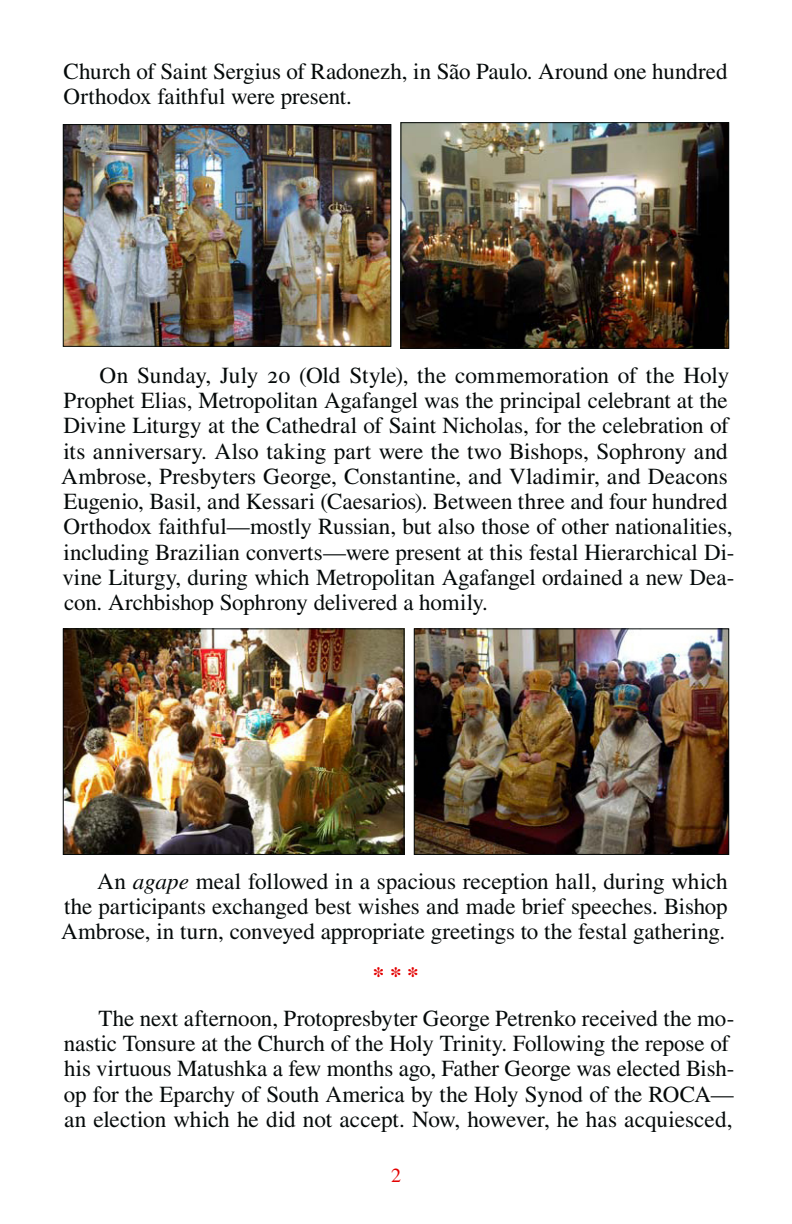
<style>
.page{position:relative;width:792px;height:1224px;background:#fff}
.page>*{position:absolute;margin:0;border:0;box-sizing:border-box;transform-origin:0 0}
.t1{font:23px/25.4px "CTOS Times Pro";letter-spacing:-.005em;color:#050a0a}
.Paragraph_Style_1{font:700 23px "CTOS Times Pro";color:#e30000}
.t2{font:20px "CTOS Times Pro";color:#e30000}
.s1{font-style:italic}
</style>
<div class="page">
<img style="left:403px;top:124px;width:324px;height:223px">
<div style="left:401px;top:122px;width:328px;height:227px;border:1px solid #050a0a"></div>
<img style="left:65px;top:126px;width:324px;height:219px">
<div style="left:63px;top:124px;width:328px;height:223px;border:1px solid #050a0a"></div>
<img style="left:416px;top:631px;width:311px;height:222px">
<div style="left:414px;top:629px;width:315px;height:226px;border:1px solid #050a0a"></div>
<img style="left:65px;top:631px;width:337px;height:222px">
<div style="left:63px;top:629px;width:341px;height:226px;border:1px solid #050a0a"></div>
<p class="t1" style="left:64px;top:57px;width:666px">Church of Saint Sergius of Radonezh, in São Paulo. Around one hundred<br>Orthodox faithful were present.</p>
<p class="t1" style="left:61px;top:361px;width:675px;text-indent:38px">On Sunday, July 20 (Old Style), the commemoration of the Holy Prophet Elias, Metropolitan Agafangel was the principal celebrant at the Divine Liturgy at the Cathedral of Saint Nicholas, for the celebration of its anniversary. Also taking part were the two Bishops, Sophrony and Ambrose, Presbyters George, Constantine, and Vladimir, and Deacons Eugenio, Basil, and Kessari (Caesarios). Between three and four hundred Orthodox faithful—mostly Russian, but also those of other nationalities, including Brazilian converts—were present at this festal Hierarchical Di&shy;vine Liturgy, during which Metropolitan Agafangel ordained a new Dea&shy;con. Archbishop Sophrony delivered a homily.</p>
<p class="t1" style="left:61px;top:867px;width:668px;text-align:justify;text-indent:36px">An <span class="s1">agape</span> meal followed in a spacious reception hall, during which the participants exchanged best wishes and made brief speeches. Bishop Ambrose, in turn, conveyed appropriate greetings to the festal gathering.</p>
<p class="Paragraph_Style_1" style="left:373px;top:954px;width:47px">* * *</p>
<p class="t1" style="left:64px;top:1004px;width:672px;text-indent:35px">The next afternoon, Protopresbyter George Petrenko received the mo&shy;nastic Tonsure at the Church of the Holy Trinity. Following the repose of his virtuous Matushka a few months ago, Father George was elected Bish&shy;op for the Eparchy of South America by the Holy Synod of the ROCA— an election which he did not accept. Now, however, he has acquiesced,</p>
<p class="t2" style="left:391px;top:1158px;width:11px">2</p>
</div>
